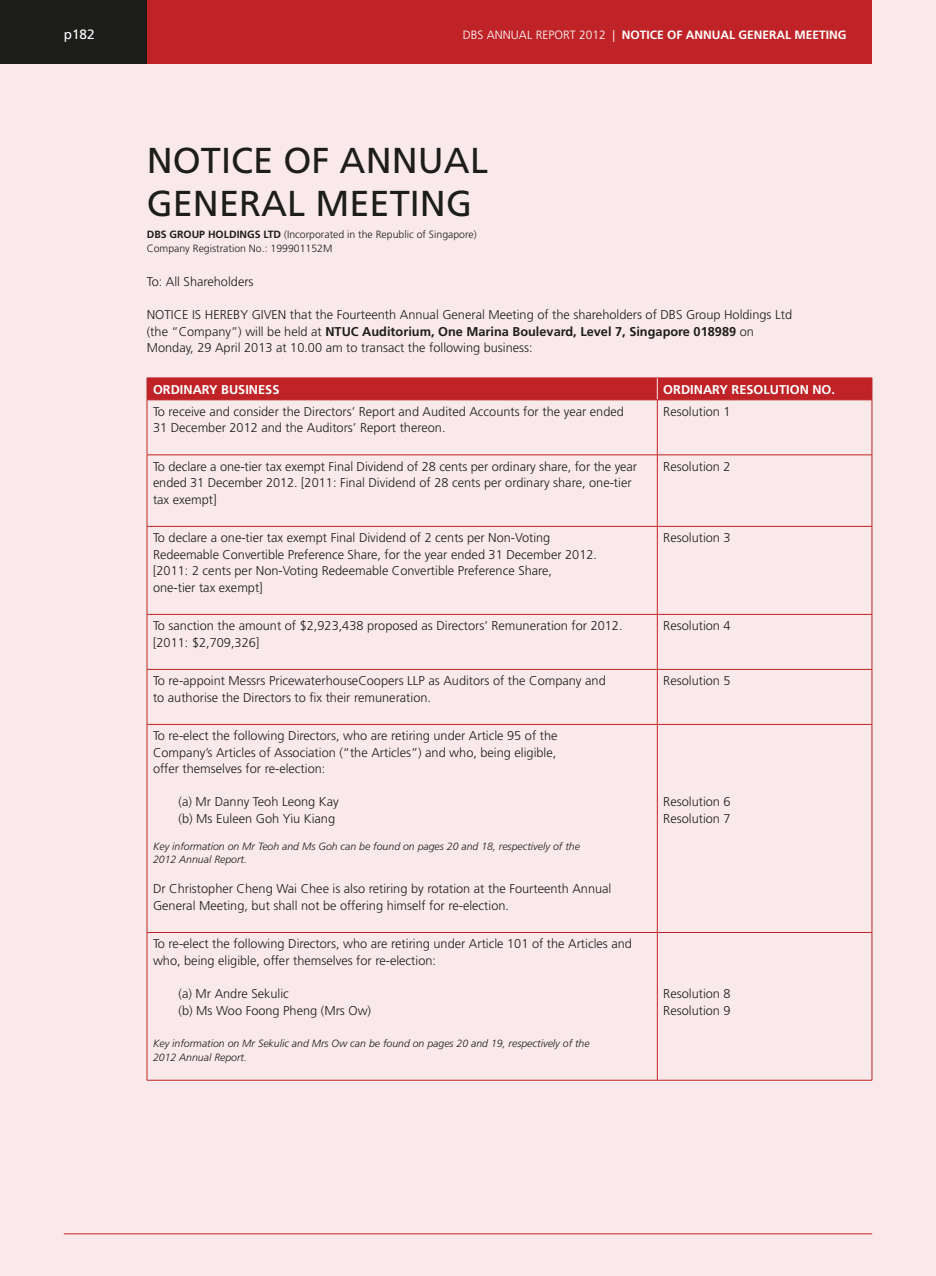
<style>
.page{position:relative;width:936px;height:1276px;background:#fff}
.page>*{position:absolute;margin:0;border:0;box-sizing:border-box;transform-origin:0 0}
.t1{font:36px/43.2px "Frutiger";color:#1d1d1b}
.t2{font:13.5px "Frutiger";color:#fff}
.t3{font:300 12.75px/16.5px "Frutiger";color:#1d1d1b}
.t4{font:700 12.75px "Frutiger";color:#fff}
.t5{font:700 12px "Frutiger";color:#fff}
.t6{font:italic 300 10.5px/13.5px "Frutiger";color:#1d1d1b}
.t7{font:300 10.5px/13.5px "Frutiger";color:#1d1d1b}
.s1{font-weight:300}
.s2{font-weight:700}
</style>
<div class="page">
<div style="left:0;top:0;width:935px;height:1276px;background:#f9e9ea"></div>
<div style="left:147px;top:0;width:725px;height:64px;background:#c02327"></div>
<div style="left:0;top:0;width:147px;height:64px;background:#1d1d1b"></div>
<hr style="left:64px;top:1233px;width:808px;height:1px;background:#c02327">
<hr style="left:657px;top:400px;width:1px;height:54px;background:#c02327">
<hr style="left:147px;top:454px;width:725px;height:1px;background:#c02327">
<hr style="left:657px;top:455px;width:1px;height:71px;background:#c02327">
<hr style="left:147px;top:526px;width:725px;height:1px;background:#c02327">
<hr style="left:657px;top:526px;width:1px;height:88px;background:#c02327">
<hr style="left:147px;top:614px;width:725px;height:1px;background:#c02327">
<hr style="left:657px;top:614px;width:1px;height:55px;background:#c02327">
<hr style="left:147px;top:669px;width:725px;height:1px;background:#c02327">
<hr style="left:657px;top:669px;width:1px;height:55px;background:#c02327">
<hr style="left:147px;top:724px;width:725px;height:1px;background:#c02327">
<hr style="left:657px;top:724px;width:1px;height:208px;background:#c02327">
<hr style="left:657px;top:932px;width:1px;height:148px;background:#c02327">
<hr style="left:147px;top:400px;width:1px;height:54px;background:#c02327">
<hr style="left:871px;top:400px;width:1px;height:54px;background:#c02327">
<hr style="left:147px;top:455px;width:1px;height:71px;background:#c02327">
<hr style="left:871px;top:455px;width:1px;height:71px;background:#c02327">
<hr style="left:147px;top:526px;width:1px;height:88px;background:#c02327">
<hr style="left:871px;top:526px;width:1px;height:88px;background:#c02327">
<hr style="left:147px;top:614px;width:1px;height:55px;background:#c02327">
<hr style="left:871px;top:614px;width:1px;height:55px;background:#c02327">
<hr style="left:147px;top:669px;width:1px;height:55px;background:#c02327">
<hr style="left:871px;top:669px;width:1px;height:55px;background:#c02327">
<hr style="left:147px;top:724px;width:1px;height:208px;background:#c02327">
<hr style="left:871px;top:724px;width:1px;height:208px;background:#c02327">
<hr style="left:147px;top:932px;width:510px;height:1px;background:#c02327">
<hr style="left:147px;top:932px;width:1px;height:148px;background:#c02327">
<hr style="left:657px;top:932px;width:215px;height:1px;background:#c02327">
<hr style="left:871px;top:932px;width:1px;height:148px;background:#c02327">
<div style="left:147px;top:378px;width:725px;height:21px;background:#c02327"></div>
<hr style="left:147px;top:399px;width:725px;height:1px;background:#c02327">
<hr style="left:147px;top:1080px;width:725px;height:1px;background:#c02327">
<p class="t2" style="left:64px;top:29px;width:32px">p182</p>
<p class="t5" style="left:463px;top:30px;width:385px"><span class="s1">DBS ANNUAL REPORT 2012 |</span> NOTICE OF ANNUAL GENERAL MEETING</p>
<h1 class="t1" style="left:147px;top:141px;width:343px">NOTICE OF ANNUAL<br>GENERAL MEETING</h1>
<p class="t7" style="left:147px;top:229px;width:331px"><span class="s2">DBS GROUP HOLDINGS LTD</span> (Incorporated in the Republic of Singapore)<br>Company Registration No.: 199901152M</p>
<p class="t3" style="left:147px;top:275px;width:108px">To: All Shareholders</p>
<p class="t3" style="left:147px;top:308px;width:646px">NOTICE IS HEREBY GIVEN that the Fourteenth Annual General Meeting of the shareholders of DBS Group Holdings Ltd (the “Company”) will be held at <span class="s2">NTUC Auditorium, One Marina Boulevard, Level 7, Singapore 018989</span> on<br>Monday, 29 April 2013 at 10.00 am to transact the following business:</p>
<p class="t4" style="left:153px;top:384px;width:128px">ORDINARY BUSINESS</p>
<p class="t4" style="left:663px;top:384px;width:173px">ORDINARY RESOLUTION NO.</p>
<p class="t3" style="left:153px;top:404px;width:472px">To receive and consider the Directors’ Report and Audited Accounts for the year ended<br>31 December 2012 and the Auditors’ Report thereon.</p>
<p class="t3" style="left:663px;top:404px;width:69px">Resolution 1</p>
<p class="t3" style="left:153px;top:459px;width:485px">To declare a one-tier tax exempt Final Dividend of 28 cents per ordinary share, for the year ended 31 December 2012. [2011: Final Dividend of 28 cents per ordinary share, one-tier tax exempt]</p>
<p class="t3" style="left:663px;top:459px;width:69px">Resolution 2</p>
<p class="t3" style="left:153px;top:531px;width:445px">To declare a one-tier tax exempt Final Dividend of 2 cents per Non-Voting Redeemable Convertible Preference Share, for the year ended 31 December 2012. [2011: 2 cents per Non-Voting Redeemable Convertible Preference Share, one-tier tax exempt]</p>
<p class="t3" style="left:663px;top:531px;width:69px">Resolution 3</p>
<p class="t3" style="left:153px;top:619px;width:471px">To sanction the amount of $2,923,438 proposed as Directors’ Remuneration for 2012. [2011: $2,709,326]</p>
<p class="t3" style="left:663px;top:619px;width:69px">Resolution 4</p>
<p class="t3" style="left:153px;top:674px;width:454px">To re-appoint Messrs PricewaterhouseCoopers LLP as Auditors of the Company and to authorise the Directors to fix their remuneration.</p>
<p class="t3" style="left:663px;top:674px;width:69px">Resolution 5</p>
<p class="t3" style="left:153px;top:728px;width:406px;text-align:justify">To re-elect the following Directors, who are retiring under Article 95 of the Company’s Articles of Association (“the Articles”) and who, being eligible, offer themselves for re-election:</p>
<p class="t3" style="left:178px;top:794px;width:162px">(a) Mr Danny Teoh Leong Kay (b) Ms Euleen Goh Yiu Kiang</p>
<p class="t6" style="left:153px;top:840px;width:428px">Key information on Mr Teoh and Ms Goh can be found on pages 20 and 18, respectively of the<br>2012 Annual Report.</p>
<p class="t3" style="left:153px;top:882px;width:460px">Dr Christopher Cheng Wai Chee is also retiring by rotation at the Fourteenth Annual<br>General Meeting, but shall not be offering himself for re-election.</p>
<p class="t3" style="left:663px;top:795px;width:69px">Resolution 6<br>Resolution 7</p>
<p class="t3" style="left:153px;top:936px;width:480px">To re-elect the following Directors, who are retiring under Article 101 of the Articles and who, being eligible, offer themselves for re-election:</p>
<p class="t3" style="left:178px;top:986px;width:194px">(a) Mr Andre Sekulic<br>(b) Ms Woo Foong Pheng (Mrs Ow)</p>
<p class="t6" style="left:153px;top:1037px;width:438px">Key information on Mr Sekulic and Mrs Ow can be found on pages 20 and 19, respectively of the<br>2012 Annual Report.</p>
<p class="t3" style="left:663px;top:986px;width:69px">Resolution 8<br>Resolution 9</p>
</div>
